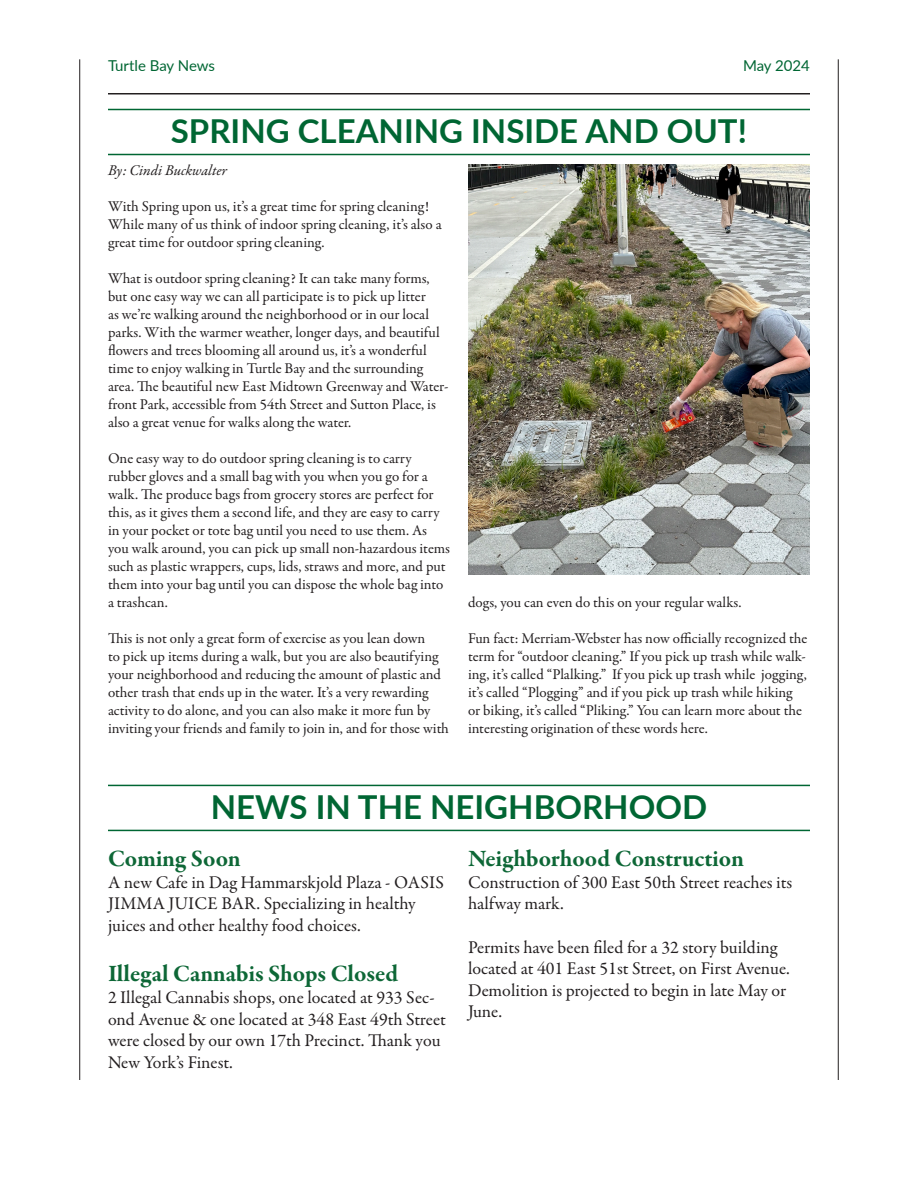
<style>
.page{position:relative;width:918px;height:1188px;background:#fff}
.page>*{position:absolute;margin:0;border:0;box-sizing:border-box;transform-origin:0 0}
.t1{font:700 33px "Lato";color:#063}
.t2{font:700 24px "Garamond Premr Pro";letter-spacing:-.005em;color:#0d6736}
.t3{font:18px/21.6px "Garamond Premr Pro";color:#231f20}
.Paragraph_Style_1{font:15px/18px "Garamond Premr Pro";color:#231f20}
.t4{font:15px "Lato";letter-spacing:-.005em;color:#063}
.Paragraph_Style_1-2{font:italic 15px "Garamond Premr Pro";letter-spacing:-.005em;color:#231f20}
</style>
<div class="page">
<hr style="left:108px;top:93px;width:702px;height:1px;background:#231f20">
<hr style="left:838px;top:59px;width:1px;height:1021px;background:#231f20">
<hr style="left:79px;top:59px;width:1px;height:1021px;background:#231f20">
<hr style="left:108px;top:109px;width:702px;height:1px;background:#063">
<hr style="left:108px;top:154px;width:702px;height:1px;background:#063">
<img style="left:468px;top:164px;width:342px;height:410px">
<hr style="left:108px;top:785px;width:702px;height:1px;background:#063">
<hr style="left:108px;top:830px;width:702px;height:1px;background:#063">
<p class="t4" style="left:108px;top:55px;width:109px">Turtle Bay News</p>
<p class="t4" style="left:743px;top:55px;width:68px">May 2024</p>
<p class="t1" style="left:171px;top:107px;width:578px">SPRING CLEANING INSIDE AND OUT!</p>
<p class="Paragraph_Style_1-2" style="left:108px;top:161px;width:121px">By: Cindi Buckwalter</p>
<p class="Paragraph_Style_1" style="left:108px;top:198px;width:335px">With Spring upon us, it’s a great time for spring cleaning!<br>While many of us think of indoor spring cleaning, it’s also a great time for outdoor spring cleaning.</p>
<p class="Paragraph_Style_1" style="left:108px;top:270px;width:342px">What is outdoor spring cleaning? It can take many forms, but one easy way we can all participate is to pick up litter<br>as we’re walking around the neighborhood or in our local parks. With the warmer weather, longer days, and beautiful flowers and trees blooming all around us, it’s a wonderful time to enjoy walking in Turtle Bay and the surrounding area. The beautiful new East Midtown Greenway and Water&shy;front Park, accessible from 54th Street and Sutton Place, is also a great venue for walks along the water.</p>
<p class="Paragraph_Style_1" style="left:108px;top:450px;width:343px">One easy way to do outdoor spring cleaning is to carry rubber gloves and a small bag with you when you go for a walk. The produce bags from grocery stores are perfect for this, as it gives them a second life, and they are easy to carry in your pocket or tote bag until you need to use them. As you walk around, you can pick up small non-hazardous items such as plastic wrappers, cups, lids, straws and more, and put them into your bag until you can dispose the whole bag into a trashcan.</p>
<p class="Paragraph_Style_1" style="left:108px;top:630px;width:343px">This is not only a great form of exercise as you lean down<br>to pick up items during a walk, but you are also beautifying your neighborhood and reducing the amount of plastic and other trash that ends up in the water. It’s a very rewarding activity to do alone, and you can also make it more fun by inviting your friends and family to join in, and for those with</p>
<p class="Paragraph_Style_1" style="left:468px;top:593px;width:275px">dogs, you can even do this on your regular walks.</p>
<p class="Paragraph_Style_1" style="left:468px;top:629px;width:341px">Fun fact: Merriam-Webster has now officially recognized the term for “outdoor cleaning.” If you pick up trash while walk&shy;ing, it’s called “Plalking.” If you pick up trash while jogging, it’s called “Plogging” and if you pick up trash while hiking or biking, it’s called “Pliking.” You can learn more about the interesting origination of these words here.</p>
<p class="t1" style="left:211px;top:782px;width:498px">NEWS IN THE NEIGHBORHOOD</p>
<p class="t2" style="left:108px;top:844px;width:134px">Coming Soon</p>
<p class="t3" style="left:108px;top:872px;width:337px">A new Cafe in Dag Hammarskjold Plaza - OASIS<br>JIMMA JUICE BAR. Specializing in healthy juices and other healthy food choices.</p>
<p class="t2" style="left:108px;top:959px;width:292px">Illegal Cannabis Shops Closed</p>
<p class="t3" style="left:108px;top:987px;width:340px">2 Illegal Cannabis shops, one located at 933 Sec&shy;ond Avenue &amp; one located at 348 East 49th Street were closed by our own 17th Precinct. Thank you New York’s Finest.</p>
<p class="t2" style="left:468px;top:844px;width:278px">Neighborhood Construction</p>
<p class="t3" style="left:468px;top:872px;width:326px">Construction of 300 East 50th Street reaches its halfway mark.</p>
<p class="t3" style="left:468px;top:937px;width:323px">Permits have been filed for a 32 story building located at 401 East 51st Street, on First Avenue.<br>Demolition is projected to begin in late May or June.</p>
</div>
